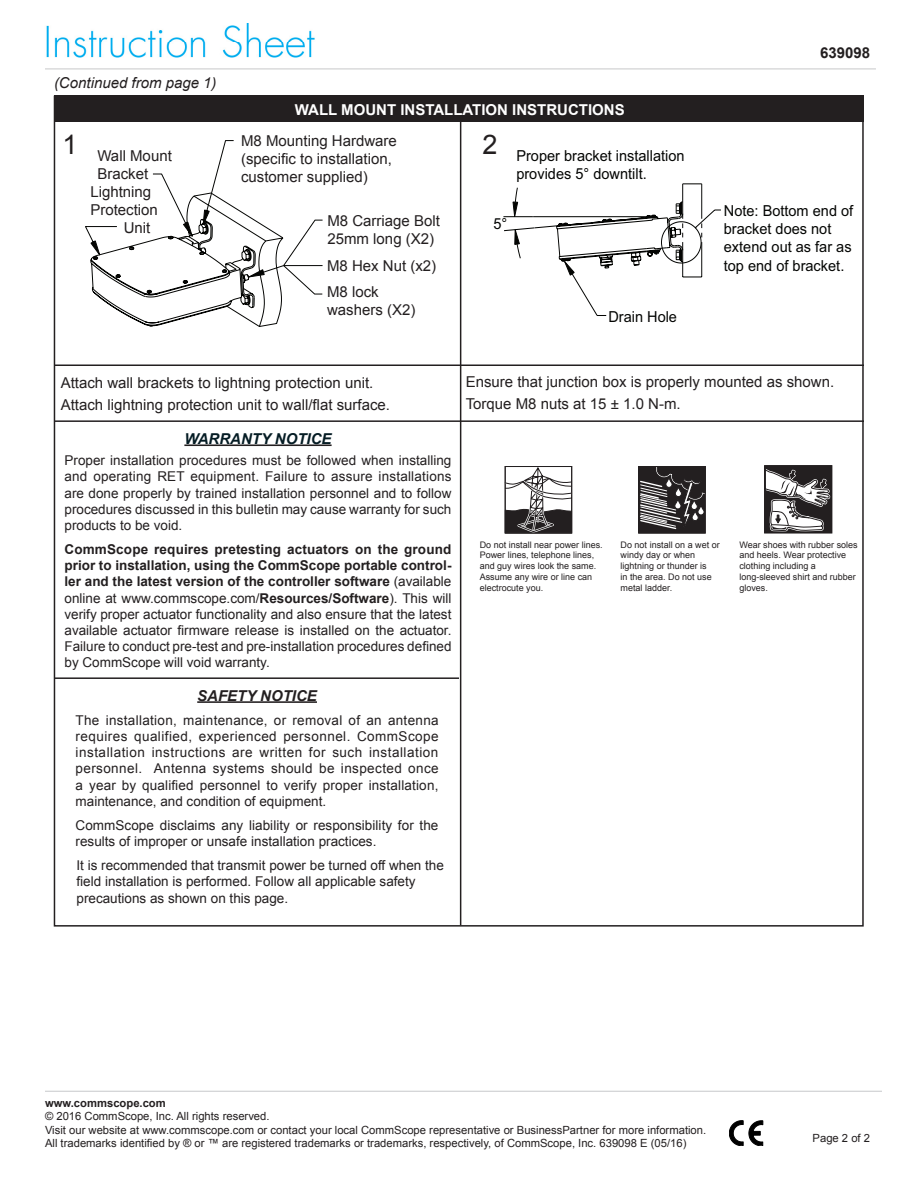
<style>
.page{position:relative;width:918px;height:1188px;background:#fff}
.page>*{position:absolute;margin:0;border:0;box-sizing:border-box;transform-origin:0 0}
.t1{font:27px "Arial";color:#231f20}
.t2{font:15.15px/18.1px "Arial";color:#040503;scale:.96 1}
.Caption_Figure{font:15px "Arial";color:#231f20}
.Undline_Sm_Head{font:700 15px "Arial";color:#fff}
.Cont__From{font:italic 15px "Arial";color:#231f20}
.Warning{font:italic 700 15px "Arial";color:#051c24}
.Warning-2{font:italic 700 15px "Arial";color:#231f20}
.Callout_Label{font:700 15px "Arial";color:#231f20}
.Address_Line{font:13.5px/16.2px "Arial";color:#231f20;text-align:justify}
.Warning_text{font:13.5px/16.2px "Arial";color:#231f20;text-align:justify}
.Body_text{font:13.5px "Arial";color:#231f20}
.t3{font:11.25px "Arial";color:#231f20}
.t4{font:700 11.25px "Arial";color:#231f20}
.Body_text-2{font:9px/10.8px "Arial";color:#231f20}
.s1{font-weight:700}
</style>
<div class="page">
<svg style="left:505px;top:466px;width:67px;height:67px"></svg>
<svg style="left:640px;top:468px;width:64px;height:63px;background:#524e4f"></svg>
<div style="left:638px;top:466px;width:68px;height:67px;border:1px solid #231f20"></div>
<svg style="left:767px;top:468px;width:62px;height:62px"></svg>
<div style="left:764px;top:465px;width:68px;height:68px;border:2px solid #231f20"></div>
<hr style="left:460px;top:120px;width:1px;height:805px;background:#231f20">
<div style="left:54px;top:95px;width:810px;height:27px;background:#231f20"></div>
<svg style="left:503px;top:183px;width:218px;height:133px"></svg>
<hr style="left:54px;top:364px;width:810px;height:2px;background:#231f20">
<hr style="left:54px;top:420px;width:810px;height:2px;background:#231f20">
<svg style="left:85px;top:140px;width:238px;height:187px"></svg>
<hr style="left:54px;top:677px;width:405px;height:2px;background:#231f20">
<img style="left:46px;top:23px;width:269px;height:35px">
<hr style="left:45px;top:69px;width:831px;height:1px;background:#c7c8ca">
<hr style="left:45px;top:1091px;width:837px;height:1px;background:#c7c8ca">
<svg style="left:749px;top:1121px;width:14px;height:24px"></svg>
<svg style="left:729px;top:1120px;width:14px;height:25px"></svg>
<hr style="left:184px;top:444px;width:148px;height:2px;background:#231f20">
<hr style="left:197px;top:701px;width:120px;height:2px;background:#231f20">
<p class="Cont__From" style="left:54px;top:73px;width:164px">(Continued from page 1)</p>
<p class="Undline_Sm_Head" style="left:295px;top:100px;width:331px">WALL MOUNT INSTALLATION INSTRUCTIONS</p>
<p class="t1" style="left:62px;top:127px;width:17px">1</p>
<p class="t1" style="left:483px;top:127px;width:17px">2</p>
<p class="Caption_Figure" style="left:241px;top:131px;width:157px">M8 Mounting Hardware</p>
<p class="Caption_Figure" style="left:241px;top:149px;width:152px">(specific to installation,</p>
<p class="Caption_Figure" style="left:241px;top:167px;width:128px">customer supplied)</p>
<p class="Caption_Figure" style="left:97px;top:146px;width:76px">Wall Mount</p>
<p class="Caption_Figure" style="left:97px;top:164px;width:52px">Bracket</p>
<p class="Caption_Figure" style="left:90px;top:182px;width:62px">Lightning</p>
<p class="Caption_Figure" style="left:90px;top:200px;width:69px">Protection</p>
<p class="Caption_Figure" style="left:124px;top:218px;width:28px">Unit</p>
<p class="Caption_Figure" style="left:327px;top:211px;width:114px">M8 Carriage Bolt</p>
<p class="t2" style="left:493px;top:215px;width:16px">5°</p>
<p class="Caption_Figure" style="left:327px;top:229px;width:108px">25mm long (X2)</p>
<p class="Caption_Figure" style="left:327px;top:256px;width:111px">M8 Hex Nut (x2)</p>
<p class="Caption_Figure" style="left:327px;top:282px;width:53px">M8 lock</p>
<p class="Caption_Figure" style="left:327px;top:300px;width:90px">washers (X2)</p>
<p class="t2" style="left:516px;top:147px;width:177px">Proper bracket installation provides 5° downtilt.</p>
<p class="t2" style="left:608px;top:308px;width:73px">Drain Hole</p>
<p class="Callout_Label" style="left:820px;top:43px;width:52px">639098</p>
<p class="t2" style="left:724px;top:202px;width:136px">Note: Bottom end of bracket does not extend out as far as top end of bracket.</p>
<p class="Caption_Figure" style="left:61px;top:373px;width:314px">Attach wall brackets to lightning protection unit.</p>
<p class="Caption_Figure" style="left:61px;top:395px;width:331px">Attach lightning protection unit to wall/flat surface.</p>
<p class="Warning" style="left:184px;top:429px;width:149px">WARRANTY NOTICE</p>
<p class="Address_Line" style="left:64px;top:453px;width:389px">Proper installation procedures must be followed when installing and operating RET equipment. Failure to assure installations are done properly by trained installation personnel and to follow procedures discussed in this bulletin may cause warranty for such products to be void.</p>
<p class="Address_Line" style="left:64px;top:541px;width:389px"><span class="s1">CommScope requires pretesting actuators on the ground prior to installation, using the CommScope portable control&shy;ler and the latest version of the controller software</span> (available online at www.commscope.com/<span class="s1">Resources/Software</span>). This will verify proper actuator functionality and also ensure that the latest available actuator firmware release is installed on the actuator.<br>Failure to conduct pre-test and pre-installation procedures defined by CommScope will void warranty.</p>
<p class="Warning-2" style="left:197px;top:686px;width:121px">SAFETY NOTICE</p>
<p class="Warning_text" style="left:76px;top:712px;width:365px">The installation, maintenance, or removal of an antenna requires qualified, experienced personnel. CommScope installation instructions are written for such installation personnel. Antenna systems should be inspected once a year by qualified personnel to verify proper installation, maintenance, and condition of equipment.</p>
<p class="Warning_text" style="left:76px;top:817px;width:364px">CommScope disclaims any liability or responsibility for the results of improper or unsafe installation practices.</p>
<p class="Body_text" style="left:77px;top:856px;width:369px">It is recommended that transmit power be turned off when the</p>
<p class="Body_text" style="left:77px;top:873px;width:341px">field installation is performed. Follow all applicable safety</p>
<p class="Body_text" style="left:77px;top:889px;width:213px">precautions as shown on this page.</p>
<p class="Caption_Figure" style="left:466px;top:372px;width:370px">Ensure that junction box is properly mounted as shown.</p>
<p class="Caption_Figure" style="left:466px;top:394px;width:216px">Torque M8 nuts at 15 ± 1.0 N-m.</p>
<p class="Body_text-2" style="left:480px;top:539px;width:125px">Do not install near power lines.<br>Power lines, telephone lines, and guy wires look the same.<br>Assume any wire or line can electrocute you.</p>
<p class="Body_text-2" style="left:621px;top:539px;width:101px">Do not install on a wet or windy day or when lightning or thunder is<br>in the area. Do not use metal ladder.</p>
<p class="Body_text-2" style="left:739px;top:539px;width:120px">Wear shoes with rubber soles and heels. Wear protective clothing including a long-sleeved shirt and rubber gloves.</p>
<p class="t4" style="left:45px;top:1095px;width:122px">www.commscope.com</p>
<p class="t3" style="left:45px;top:1109px;width:226px">© 2016 CommScope, Inc. All rights reserved.</p>
<p class="t3" style="left:45px;top:1122px;width:663px">Visit our website at www.commscope.com or contact your local CommScope representative or BusinessPartner for more information.</p>
<p class="t3" style="left:45px;top:1136px;width:643px">All trademarks identified by ® or ™ are registered trademarks or trademarks, respectively, of CommScope, Inc. 639098 E (05/16)</p>
<p class="t3" style="left:813px;top:1131px;width:59px">Page 2 of 2</p>
</div>
